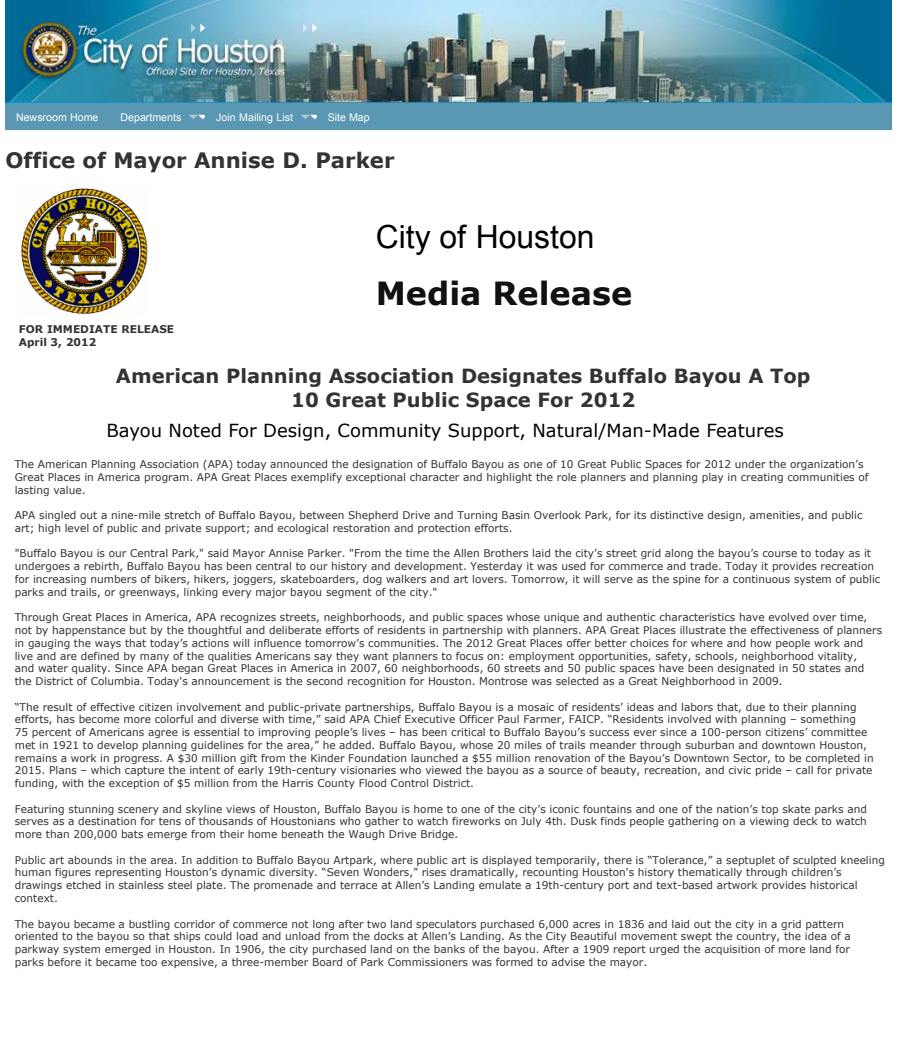
<style>
.page{position:relative;width:900px;height:1064px;background:#fff}
.page>*{position:absolute;margin:0;border:0;box-sizing:border-box;transform-origin:0 0}
.t1{font:31.8px/56.7px "Arial";color:#000}
.t2{font:700 21.3px "Verdana";color:#333}
.t3{font:700 19.5px/23.4px "Verdana";color:#333;text-align:center}
.t4{font:18px "Verdana";color:#000}
.t5{font:10.5px/12.9px "Verdana";color:#333}
.t6{font:10.5px "Arial";color:#fff}
.t7{font:700 10.5px/12.3px "Verdana";color:#333}
.s1{font-family:"Verdana";font-weight:700;color:#111}
</style>
<div class="page">
<hr style="left:5px;top:0;width:887px;height:1px;background:#006088">
<img style="left:5px;top:1px;width:887px;height:102px">
<div style="left:5px;top:104px;width:887px;height:26px;background:#5997b2"></div>
<img style="left:189px;top:23px;width:17px;height:97px">
<img style="left:300px;top:23px;width:18px;height:97px">
<div style="left:317px;top:104px;width:64px;height:26px;background:#5997b2"></div>
<img style="left:21px;top:188px;width:127px;height:126px">
<p class="t6" style="left:16px;top:110px;width:84px">Newsroom Home</p>
<p class="t6" style="left:121px;top:110px;width:62px">Departments</p>
<p class="t6" style="left:216px;top:110px;width:78px">Join Mailing List</p>
<p class="t6" style="left:328px;top:110px;width:43px">Site Map</p>
<p class="t2" style="left:5px;top:146px;width:391px">Office of Mayor Annise D. Parker</p>
<p class="t7" style="left:19px;top:323px;width:157px">FOR IMMEDIATE RELEASE<br>April 3, 2012</p>
<p class="t1" style="left:376px;top:209px;width:258px">City of Houston<br><span class="s1">Media Release</span></p>
<p class="t3" style="left:116px;top:364px;width:696px">American Planning Association Designates Buffalo Bayou A Top<br>10 Great Public Space For 2012</p>
<p class="t4" style="left:106px;top:419px;width:679px">Bayou Noted For Design, Community Support, Natural/Man-Made Features</p>
<p class="t5" style="left:15px;top:457px;width:855px">The American Planning Association (APA) today announced the designation of Buffalo Bayou as one of 10 Great Public Spaces for 2012 under the organization’s<br>Great Places in America program. APA Great Places exemplify exceptional character and highlight the role planners and planning play in creating communities of lasting value.</p>
<p class="t5" style="left:15px;top:508px;width:849px">APA singled out a nine-mile stretch of Buffalo Bayou, between Shepherd Drive and Turning Basin Overlook Park, for its distinctive design, amenities, and public art; high level of public and private support; and ecological restoration and protection efforts.</p>
<p class="t5" style="left:15px;top:547px;width:867px">"Buffalo Bayou is our Central Park," said Mayor Annise Parker. "From the time the Allen Brothers laid the city’s street grid along the bayou’s course to today as it undergoes a rebirth, Buffalo Bayou has been central to our history and development. Yesterday it was used for commerce and trade. Today it provides recreation for increasing numbers of bikers, hikers, joggers, skateboarders, dog walkers and art lovers. Tomorrow, it will serve as the spine for a continuous system of public parks and trails, or greenways, linking every major bayou segment of the city."</p>
<p class="t5" style="left:15px;top:610px;width:869px">Through Great Places in America, APA recognizes streets, neighborhoods, and public spaces whose unique and authentic characteristics have evolved over time, not by happenstance but by the thoughtful and deliberate efforts of residents in partnership with planners. APA Great Places illustrate the effectiveness of planners in gauging the ways that today’s actions will influence tomorrow’s communities. The 2012 Great Places offer better choices for where and how people work and live and are defined by many of the qualities Americans say they want planners to focus on: employment opportunities, safety, schools, neighborhood vitality,<br>and water quality. Since APA began Great Places in America in 2007, 60 neighborhoods, 60 streets and 50 public spaces have been designated in 50 states and the District of Columbia. Today's announcement is the second recognition for Houston. Montrose was selected as a Great Neighborhood in 2009.</p>
<p class="t5" style="left:15px;top:700px;width:860px">“The result of effective citizen involvement and public-private partnerships, Buffalo Bayou is a mosaic of residents’ ideas and labors that, due to their planning efforts, has become more colorful and diverse with time,” said APA Chief Executive Officer Paul Farmer, FAICP. “Residents involved with planning – something<br>75 percent of Americans agree is essential to improving people’s lives – has been critical to Buffalo Bayou’s success ever since a 100-person citizens’ committee met in 1921 to develop planning guidelines for the area,” he added. Buffalo Bayou, whose 20 miles of trails meander through suburban and downtown Houston, remains a work in progress. A $30 million gift from the Kinder Foundation launched a $55 million renovation of the Bayou’s Downtown Sector, to be completed in 2015. Plans – which capture the intent of early 19th-century visionaries who viewed the bayou as a source of beauty, recreation, and civic pride – call for private funding, with the exception of $5 million from the Harris County Flood Control District.</p>
<p class="t5" style="left:15px;top:802px;width:854px;text-align:justify">Featuring stunning scenery and skyline views of Houston, Buffalo Bayou is home to one of the city’s iconic fountains and one of the nation’s top skate parks and serves as a destination for tens of thousands of Houstonians who gather to watch fireworks on July 4th. Dusk finds people gathering on a viewing deck to watch more than 200,000 bats emerge from their home beneath the Waugh Drive Bridge.</p>
<p class="t5" style="left:15px;top:853px;width:872px">Public art abounds in the area. In addition to Buffalo Bayou Artpark, where public art is displayed temporarily, there is “Tolerance,” a septuplet of sculpted kneeling human figures representing Houston’s dynamic diversity. “Seven Wonders,” rises dramatically, recounting Houston's history thematically through children’s drawings etched in stainless steel plate. The promenade and terrace at Allen’s Landing emulate a 19th-century port and text-based artwork provides historical context.</p>
<p class="t5" style="left:15px;top:916px;width:838px">The bayou became a bustling corridor of commerce not long after two land speculators purchased 6,000 acres in 1836 and laid out the city in a grid pattern oriented to the bayou so that ships could load and unload from the docks at Allen’s Landing. As the City Beautiful movement swept the country, the idea of a parkway system emerged in Houston. In 1906, the city purchased land on the banks of the bayou. After a 1909 report urged the acquisition of more land for parks before it became too expensive, a three-member Board of Park Commissioners was formed to advise the mayor.</p>
</div>
